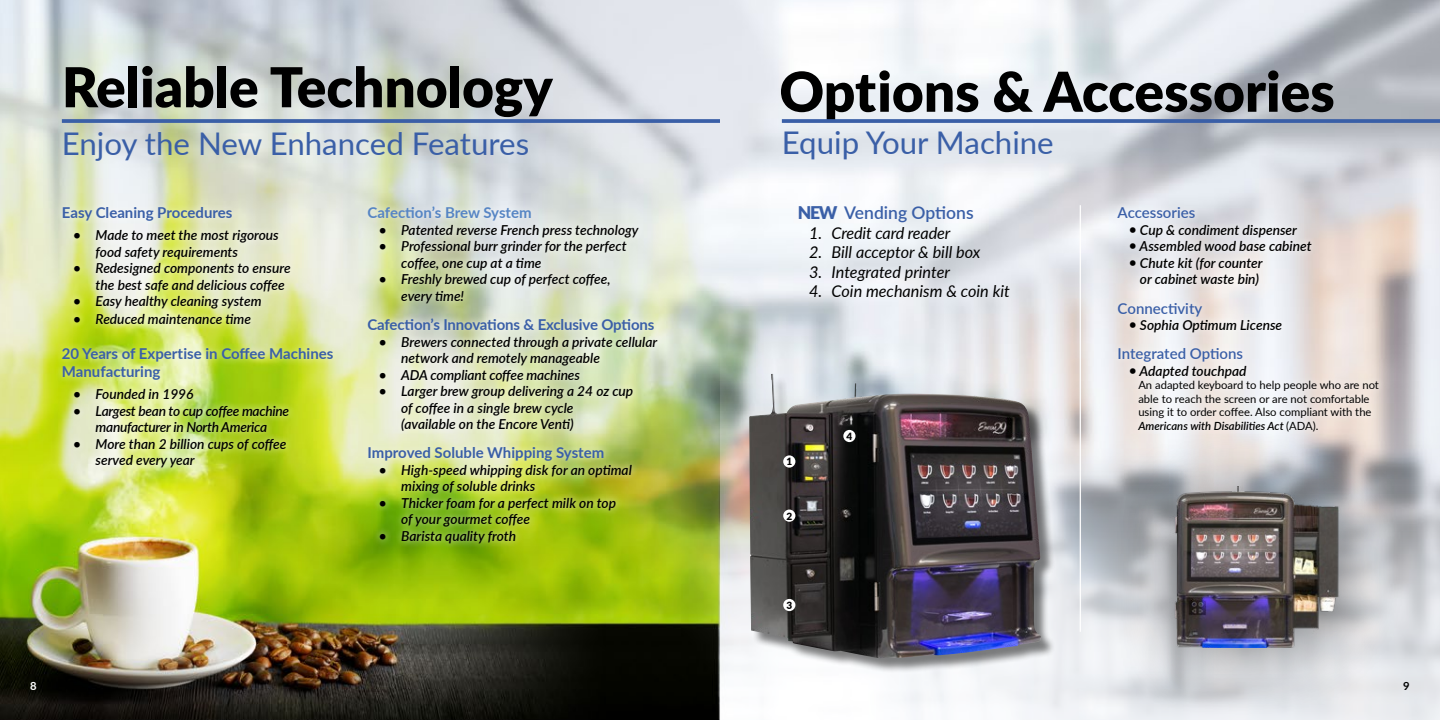
<style>
.page{position:relative;width:1440px;height:720px;background:#fff}
.page>*{position:absolute;margin:0;border:0;box-sizing:border-box;transform-origin:0 0}
.t1{font:900 55px "Lato";color:#000}
.t2{font:31.25px "Lato";color:#3a5fa7}
.t3{font:600 17.5px "Lato";color:#3a5fa7}
.t4{font:italic 16.25px "Lato";color:#000}
.t5{font:700 15px/18px "Lato";color:#3a5fa7}
.t6{font:600 15px "Lato";color:#3a5fa7}
.t7{font:700 15px "Lato";letter-spacing:-.005em;color:#5685c4}
.t8{font:italic 600 13.75px/16.5px "Lato";color:#000}
.t9{font:italic 600 13.75px/16.5px "Lato";letter-spacing:-.02em;color:#000;text-align:center}
.t10{font:11.25px/13.5px "Lato";color:#000}
.t11{font:700 11.25px "Lato";color:#fff}
.t12{font:700 11.25px "Lato";color:#000}
.t13{font:900 10px "Lato";color:#000}
.s1{font-weight:900}
.s2{font-weight:600;font-style:italic}
</style>
<div class="page">
<img style="left:0;top:0;width:1440px;height:720px">
<svg style="left:720px;top:336px;width:720px;height:384px"></svg>
<svg style="left:62px;top:119px;width:658px;height:4px;background:#4366a9"></svg>
<svg style="left:782px;top:119px;width:658px;height:4px;background:#4266a9"></svg>
<div style="left:1110px;top:200px;width:276px;height:239px;background:#fff;opacity:.75"></div>
<div style="left:56px;top:199px;width:609px;height:352px;background:#fff;opacity:.75"></div>
<div style="left:1111px;top:427px;width:299px;height:293px;background:#000;opacity:.5"></div>
<img style="left:1163px;top:486px;width:193px;height:161px">
<div style="left:751px;top:376px;width:305px;height:297px;background:#000;opacity:.5"></div>
<img style="left:749px;top:374px;width:292px;height:284px">
<div style="left:783px;top:455px;width:12px;height:13px;background:#fff;border-radius:50%"></div>
<div style="left:843px;top:430px;width:13px;height:12px;background:#fff;border-radius:50%"></div>
<div style="left:783px;top:510px;width:12px;height:12px;background:#fff;border-radius:50%"></div>
<div style="left:783px;top:599px;width:12px;height:12px;background:#fff;border-radius:50%"></div>
<hr style="left:1080px;top:205px;width:1px;height:427px;background:#fff">
<svg style="left:1130px;top:227px;width:6px;height:6px"></svg>
<svg style="left:1130px;top:244px;width:6px;height:5px"></svg>
<svg style="left:1130px;top:260px;width:6px;height:6px"></svg>
<svg style="left:1130px;top:322px;width:6px;height:6px"></svg>
<svg style="left:1130px;top:368px;width:6px;height:6px"></svg>
<h1 class="t1" style="left:62px;top:46px;width:492px">Reliable Technology</h1>
<h1 class="t1" style="left:779px;top:50px;width:557px">Options &amp; Accessories</h1>
<h2 class="t2" style="left:782px;top:121px;width:273px">Equip Your Machine</h2>
<h2 class="t2" style="left:62px;top:121px;width:469px">Enjoy the New Enhanced Features</h2>
<p class="t5" style="left:62px;top:203px;width:172px">Easy Cleaning Procedures</p>
<p class="t8" style="left:96px;top:227px;width:185px;text-indent:-22px">• Made to meet the most rigorous food safety requirements</p>
<p class="t8" style="left:96px;top:260px;width:197px;text-indent:-22px">• Redesigned components to ensure the best safe and delicious coffee</p>
<p class="t8" style="left:73px;top:293px;width:190px">• Easy healthy cleaning system</p>
<p class="t8" style="left:73px;top:311px;width:179px">• Reduced maintenance time</p>
<p class="t5" style="left:62px;top:344px;width:273px">20 Years of Expertise in Coffee Machines<br>Manufacturing</p>
<p class="t8" style="left:73px;top:386px;width:122px">• Founded in 1996</p>
<p class="t9" style="left:73px;top:402px;width:218px">• Largest bean to cup coffee machine manufacturer in North America</p>
<p class="t8" style="left:96px;top:435px;width:192px;text-indent:-22px">• More than 2 billion cups of coffee served every year</p>
<p class="t7" style="left:368px;top:202px;width:166px">Cafection’s Brew System</p>
<p class="t8" style="left:379px;top:221px;width:261px">• Patented reverse French press technology</p>
<p class="t8" style="left:401px;top:237px;width:227px;text-indent:-22px">• Professional burr grinder for the perfect coffee, one cup at a time</p>
<p class="t8" style="left:401px;top:270px;width:211px;text-indent:-22px">• Freshly brewed cup of perfect coffee, every time!</p>
<p class="t5" style="left:368px;top:315px;width:288px">Cafection’s Innovations &amp; Exclusive Options</p>
<p class="t8" style="left:401px;top:333px;width:258px;text-indent:-22px">• Brewers connected through a private cellular network and remotely manageable</p>
<p class="t8" style="left:379px;top:366px;width:203px">• ADA compliant coffee machines</p>
<p class="t8" style="left:401px;top:382px;width:234px;text-indent:-22px">• Larger brew group delivering a 24 oz cup of coffee in a single brew cycle<br>(available on the Encore Venti)</p>
<p class="t5" style="left:368px;top:443px;width:238px">Improved Soluble Whipping System</p>
<p class="t8" style="left:401px;top:461px;width:232px;text-indent:-22px">• High-speed whipping disk for an optimal mixing of soluble drinks</p>
<p class="t8" style="left:401px;top:494px;width:216px;text-indent:-22px">• Thicker foam for a perfect milk on top of your gourmet coffee</p>
<p class="t8" style="left:379px;top:527px;width:139px">• Barista quality froth</p>
<p class="t3" style="left:798px;top:200px;width:177px"><span class="s1">NEW</span> Vending Options</p>
<p class="t4" style="left:809px;top:221px;width:143px">1. Credit card reader</p>
<p class="t4" style="left:809px;top:241px;width:173px">2. Bill acceptor &amp; bill box</p>
<p class="t4" style="left:809px;top:260px;width:142px">3. Integrated printer</p>
<p class="t4" style="left:809px;top:280px;width:202px">4. Coin mechanism &amp; coin kit</p>
<p class="t13" style="left:786px;top:454px;width:7px">1</p>
<p class="t13" style="left:786px;top:508px;width:7px">2</p>
<p class="t13" style="left:786px;top:598px;width:7px">3</p>
<p class="t13" style="left:846px;top:429px;width:7px">4</p>
<p class="t6" style="left:1118px;top:202px;width:79px">Accessories</p>
<p class="t8" style="left:1140px;top:221px;width:174px">Cup &amp; condiment dispenser<br>Assembled wood base cabinet<br>Chute kit (for counter<br>or cabinet waste bin)</p>
<p class="t6" style="left:1118px;top:297px;width:86px">Connectivity</p>
<p class="t8" style="left:1140px;top:316px;width:144px">Sophia Optimum License</p>
<p class="t6" style="left:1118px;top:343px;width:127px">Integrated Options</p>
<p class="t8" style="left:1140px;top:362px;width:108px">Adapted touchpad</p>
<p class="t10" style="left:1138px;top:378px;width:242px">An adapted keyboard to help people who are not able to reach the screen or are not comfortable using it to order coffee. Also compliant with the <span class="s2">Americans with Disabilities Act</span> (ADA).</p>
<p class="t11" style="left:30px;top:677px;width:8px">8</p>
<p class="t12" style="left:1403px;top:677px;width:8px">9</p>
</div>
